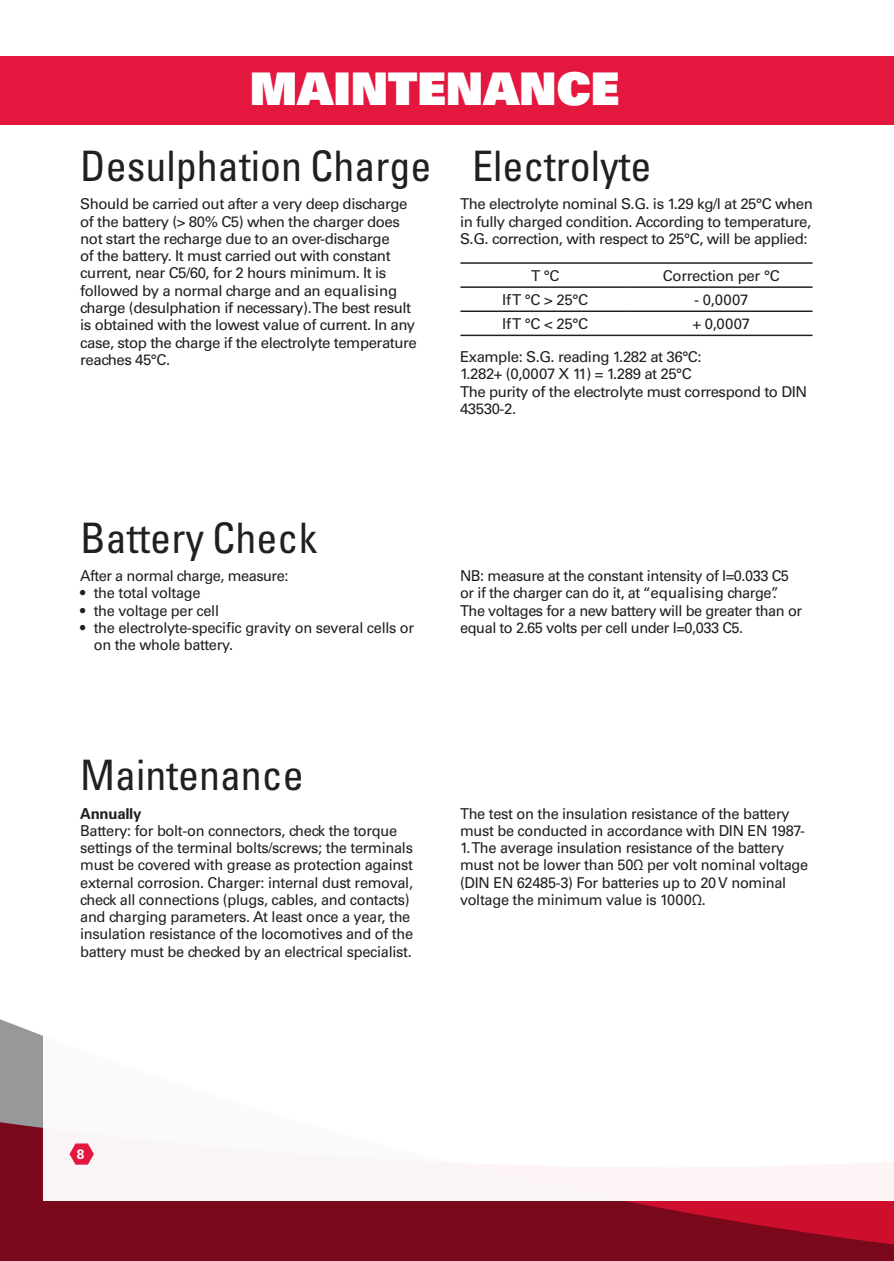
<style>
.page{position:relative;width:894px;height:1261px;background:#fff}
.page>*{position:absolute;margin:0;border:0;box-sizing:border-box;transform-origin:0 0}
.t1{font:45px "Univers LT Std X Black";color:#fff}
.Labels{font:condensed 42px "Univers LT Std";color:#231f20}
.Labels-2{font:15px/17.2px "Univers LT Std";letter-spacing:-.02em;color:#231f20}
.Labels-3{font:700 15px "Univers LT Std";letter-spacing:-.02em;color:#231f20}
.t2{font:700 13.5px "Univers LT Std";color:#fff}
</style>
<div class="page">
<svg style="left:0;top:1019px;width:893px;height:241px;background:#861729"></svg>
<div style="left:43px;top:911px;width:850px;height:289px;background:#fff"></div>
<svg style="left:69px;top:1143px;width:25px;height:21px"></svg>
<div style="left:0;top:56px;width:893px;height:68px;background:#e4183e"></div>
<hr style="left:460px;top:262px;width:170px;height:2px;background:#231f20">
<hr style="left:630px;top:262px;width:182px;height:2px;background:#231f20">
<hr style="left:460px;top:286px;width:170px;height:2px;background:#231f20">
<hr style="left:630px;top:286px;width:182px;height:2px;background:#231f20">
<hr style="left:460px;top:310px;width:170px;height:2px;background:#231f20">
<hr style="left:630px;top:310px;width:182px;height:2px;background:#231f20">
<hr style="left:460px;top:334px;width:170px;height:2px;background:#231f20">
<hr style="left:630px;top:334px;width:182px;height:2px;background:#231f20">
<p class="t1" style="left:250px;top:59px;width:370px">MAINTENANCE</p>
<p class="Labels" style="left:80px;top:140px;width:353px">Desulphation Charge</p>
<p class="Labels-2" style="left:80px;top:196px;width:338px">Should be carried out after a very deep discharge of the battery (&gt; 80% C5) when the charger does not start the recharge due to an over-discharge<br>of the battery. It must carried out with constant current, near C5/60, for 2 hours minimum. It is followed by a normal charge and an equalising charge (desulphation if necessary). The best result is obtained with the lowest value of current. In any case, stop the charge if the electrolyte temperature reaches 45°C.</p>
<p class="Labels-2" style="left:460px;top:196px;width:354px;text-align:justify">The electrolyte nominal S.G. is 1.29 kg/l at 25°C when in fully charged condition. According to temperature, S.G. correction, with respect to 25°C, will be applied:</p>
<p class="Labels" style="left:472px;top:140px;width:181px">Electrolyte</p>
<p class="Labels-2" style="left:531px;top:267px;width:30px">T °C</p>
<p class="Labels-2" style="left:662px;top:267px;width:118px">Correction per °C</p>
<p class="Labels-2" style="left:502px;top:291px;width:87px">If T °C &gt; 25°C</p>
<p class="Labels-2" style="left:694px;top:291px;width:56px">- 0,0007</p>
<p class="Labels-2" style="left:502px;top:315px;width:87px">If T °C &lt; 25°C</p>
<p class="Labels-2" style="left:692px;top:315px;width:59px">+ 0,0007</p>
<p class="Labels-2" style="left:460px;top:348px;width:243px">Example: S.G. reading 1.282 at 36°C:</p>
<p class="Labels-2" style="left:460px;top:365px;width:233px">1.282+ (0,0007 X 11) = 1.289 at 25°C</p>
<p class="Labels-2" style="left:460px;top:383px;width:348px">The purity of the electrolyte must correspond to DIN<br>43530-2.</p>
<p class="Labels" style="left:80px;top:511px;width:238px">Battery Check</p>
<p class="Labels-2" style="left:80px;top:567px;width:210px">After a normal charge, measure:</p>
<p class="Labels-2" style="left:80px;top:584px;width:122px">• the total voltage</p>
<p class="Labels-2" style="left:80px;top:601px;width:140px">• the voltage per cell</p>
<p class="Labels-2" style="left:94px;top:619px;width:322px;text-indent:-14px">• the electrolyte-specific gravity on several cells or on the whole battery.</p>
<p class="Labels" style="left:80px;top:748px;width:225px">Maintenance</p>
<p class="Labels-3" style="left:80px;top:804px;width:63px">Annually</p>
<p class="Labels-2" style="left:80px;top:821px;width:334px">Battery: for bolt-on connectors, check the torque settings of the terminal bolts/screws; the terminals must be covered with grease as protection against external corrosion. Charger: internal dust removal, check all connections (plugs, cables, and contacts) and charging parameters. At least once a year, the insulation resistance of the locomotives and of the battery must be checked by an electrical specialist.</p>
<p class="Labels-2" style="left:460px;top:567px;width:343px">NB: measure at the constant intensity of I=0.033 C5 or if the charger can do it, at “equalising charge”.<br>The voltages for a new battery will be greater than or equal to 2.65 volts per cell under I=0,033 C5.</p>
<p class="Labels-2" style="left:460px;top:804px;width:346px">The test on the insulation resistance of the battery must be conducted in accordance with DIN EN 1987-</p>
<p class="Labels-2" style="left:460px;top:839px;width:349px">1. The average insulation resistance of the battery must not be lower than 50Ω per volt nominal voltage (DIN EN 62485-3) For batteries up to 20 V nominal voltage the minimum value is 1000Ω.</p>
<p class="t2" style="left:77px;top:1146px;width:9px">8</p>
</div>
